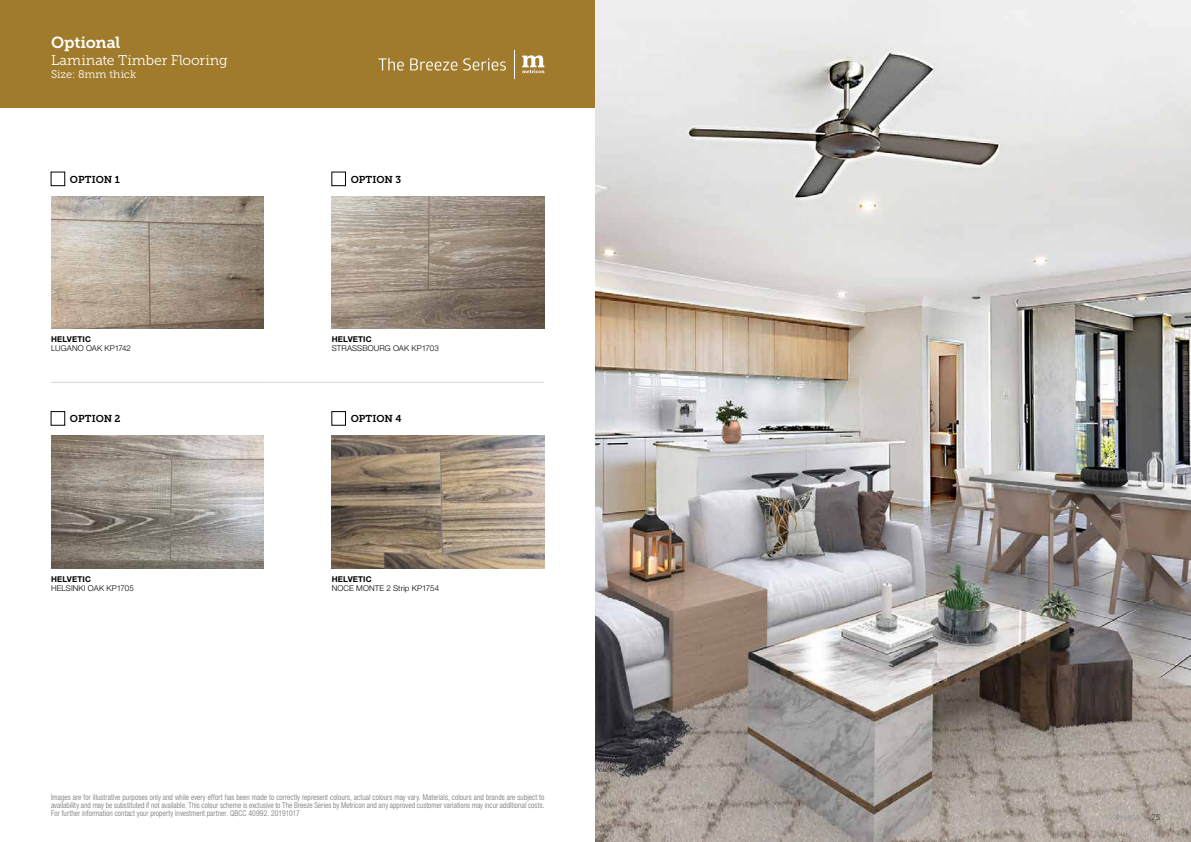
<style>
.page{position:relative;width:1191px;height:842px;background:#fff}
.page>*{position:absolute;margin:0;border:0;box-sizing:border-box;transform-origin:0 0}
.t1{font:16px "Museo Slab 700";letter-spacing:-.01em;color:#fff}
.t2{font:14px "Museo Slab 300";letter-spacing:.005em;color:#fff}
.t3{font:11px "Museo Slab 300";letter-spacing:.01em;color:#fff}
.t4{font:10px "Museo Slab 700";letter-spacing:-.01em;color:#000}
.t5{font:300 condensed 8px/8.2px "Helvetica Neue LT Pro";letter-spacing:.01em;color:#706f6f;text-align:justify;scale:.95 1}
.t6{font:300 8px "Helvetica Neue LT Pro";letter-spacing:.01em;color:#000}
.t7{font:700 8px "Helvetica Neue LT Pro";letter-spacing:.02em;color:#000}
.t8{font:8px "Museo Slab 500";color:#4a4a49}
</style>
<div class="page">
<div style="left:0;top:0;width:595px;height:108px;background:#a17b2c"></div>
<img style="left:51px;top:436px;width:212px;height:132px">
<img style="left:332px;top:196px;width:212px;height:133px">
<img style="left:51px;top:196px;width:212px;height:133px">
<img style="left:332px;top:436px;width:212px;height:132px">
<div style="left:51px;top:172px;width:14px;height:14px;border:1px solid #000"></div>
<div style="left:332px;top:172px;width:13px;height:14px;border:1px solid #000"></div>
<div style="left:51px;top:411px;width:14px;height:14px;border:1px solid #000"></div>
<hr style="left:51px;top:382px;width:493px;height:1px;background:#dadada">
<svg style="left:514px;top:50px;width:1px;height:28px"></svg>
<svg style="left:522px;top:55px;width:22px;height:18px"></svg>
<svg style="left:378px;top:58px;width:26px;height:13px"></svg>
<svg style="left:410px;top:58px;width:47px;height:13px"></svg>
<svg style="left:463px;top:58px;width:43px;height:13px"></svg>
<img style="left:595px;top:0;width:596px;height:842px">
<svg style="left:1100px;top:814px;width:39px;height:6px"></svg>
<h1 class="t1" style="left:51px;top:33px;width:71px">Optional</h1>
<h2 class="t2" style="left:51px;top:52px;width:178px">Laminate Timber Flooring</h2>
<h3 class="t3" style="left:51px;top:68px;width:87px">Size: 8mm thick</h3>
<p class="t4" style="left:70px;top:173px;width:51px">OPTION 1</p>
<p class="t4" style="left:351px;top:173px;width:52px">OPTION 3</p>
<p class="t7" style="left:51px;top:334px;width:41px">HELVETIC</p>
<p class="t6" style="left:51px;top:343px;width:82px">LUGANO OAK KP1742</p>
<p class="t7" style="left:332px;top:334px;width:41px">HELVETIC</p>
<p class="t6" style="left:332px;top:344px;width:109px">STRASSBOURG OAK KP1703</p>
<p class="t4" style="left:70px;top:413px;width:52px">OPTION 2</p>
<p class="t4" style="left:351px;top:413px;width:52px">OPTION 4</p>
<p class="t7" style="left:51px;top:574px;width:41px">HELVETIC</p>
<p class="t6" style="left:51px;top:584px;width:84px">HELSINKI OAK KP1705</p>
<p class="t7" style="left:332px;top:574px;width:41px">HELVETIC</p>
<p class="t6" style="left:332px;top:583px;width:109px">NOCE MONTE 2 Strip KP1754</p>
<p class="t5" style="left:51px;top:793px;width:521px">Images are for illustrative purposes only and while every effort has been made to correctly represent colours, actual colours may vary. Materials, colours and brands are subject to availability and may be substituted if not available. This colour scheme is exclusive to The Breeze Series by Metricon and any approved customer variations may incur additional costs.<br>For further information contact your property investment partner. QBCC 40992. 20191017</p>
<p class="t8" style="left:1151px;top:812px;width:10px">75</p>
</div>
